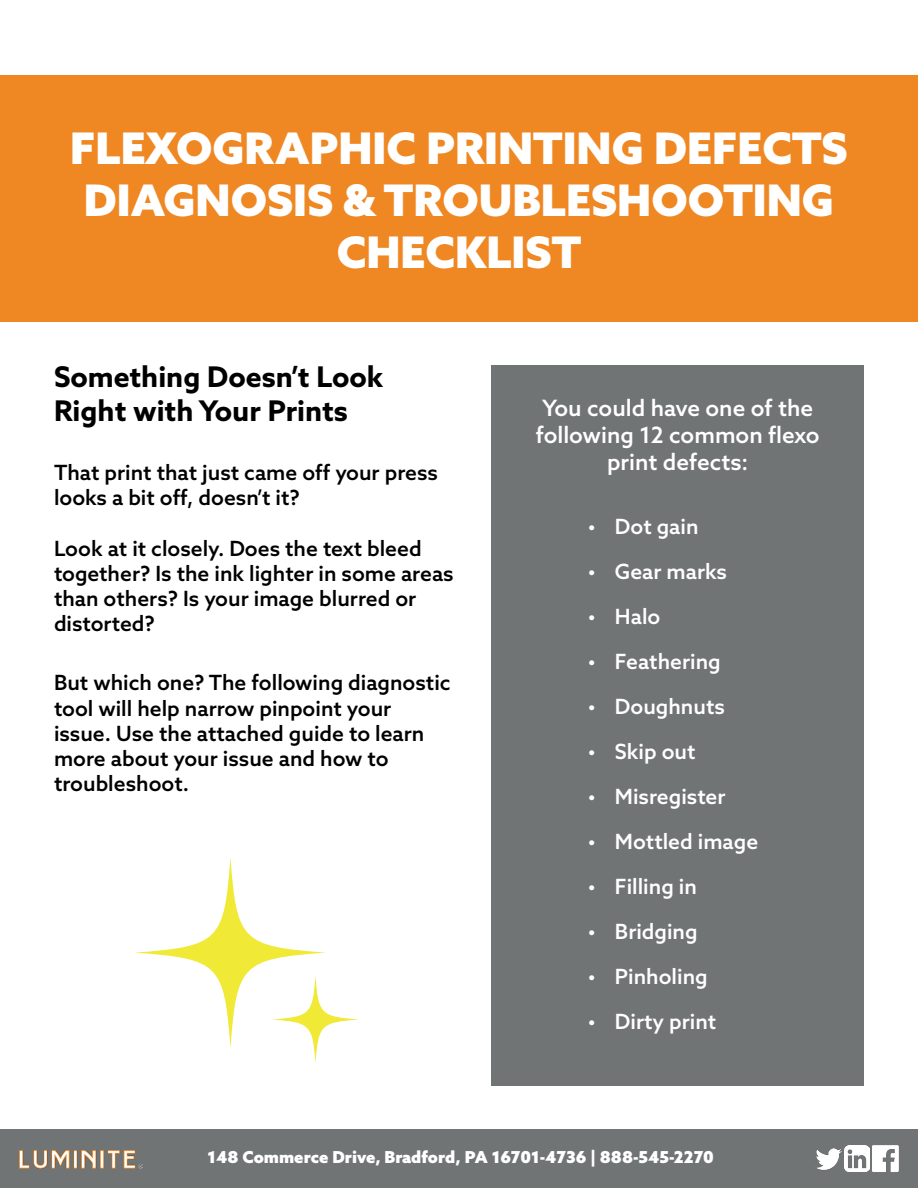
<style>
.page{position:relative;width:918px;height:1188px;background:#fff}
.page>*{position:absolute;margin:0;border:0;box-sizing:border-box;transform-origin:0 0}
.t1{font:900 43.5px/52.2px "Azo Sans";color:#fff;text-align:center}
.t2{font:700 28.5px/34.2px "Azo Sans";color:#000}
.t3{font:500 22.5px/27px "Azo Sans";color:#fff;text-align:center}
.t4{font:500 21px/25.2px "Azo Sans";color:#000}
.t5{font:500 21px "Azo Sans";color:#fff}
.t6{font:900 16.5px "Azo Sans";color:#fff}
</style>
<div class="page">
<div style="left:0;top:76px;width:918px;height:246px;background:#ef8722"></div>
<div style="left:0;top:1130px;width:918px;height:58px;background:#717475"></div>
<div style="left:491px;top:365px;width:373px;height:720px;background:#717475"></div>
<svg style="left:135px;top:857px;width:191px;height:191px"></svg>
<svg style="left:272px;top:976px;width:87px;height:87px"></svg>
<img style="left:816px;top:1148px;width:26px;height:22px">
<img style="left:844px;top:1146px;width:26px;height:26px">
<img style="left:872px;top:1145px;width:27px;height:27px">
<img style="left:20px;top:1150px;width:123px;height:18px">
<h1 class="t1" style="left:70px;top:121px;width:779px">FLEXOGRAPHIC PRINTING DEFECTS<br>DIAGNOSIS &amp; TROUBLESHOOTING<br>CHECKLIST</h1>
<h2 class="t2" style="left:54px;top:359px;width:331px">Something Doesn’t Look<br>Right with Your Prints</h2>
<p class="t4" style="left:54px;top:460px;width:385px">That print that just came off your press looks a bit off, doesn’t it?</p>
<p class="t4" style="left:54px;top:535px;width:401px">Look at it closely. Does the text bleed together? Is the ink lighter in some areas than others? Is your image blurred or distorted?</p>
<p class="t4" style="left:54px;top:670px;width:398px">But which one? The following diagnostic tool will help narrow pinpoint your issue. Use the attached guide to learn more about your issue and how to troubleshoot.</p>
<p class="t3" style="left:536px;top:395px;width:285px">You could have one of the following 12 common flexo print defects:</p>
<p class="t5" style="left:588px;top:512px;width:112px">• Dot gain</p>
<p class="t5" style="left:588px;top:557px;width:140px">• Gear marks</p>
<p class="t5" style="left:588px;top:602px;width:74px">• Halo</p>
<p class="t5" style="left:588px;top:647px;width:134px">• Feathering</p>
<p class="t5" style="left:588px;top:692px;width:138px">• Doughnuts</p>
<p class="t5" style="left:588px;top:737px;width:109px">• Skip out</p>
<p class="t5" style="left:588px;top:782px;width:139px">• Misregister</p>
<p class="t5" style="left:588px;top:827px;width:172px">• Mottled image</p>
<p class="t5" style="left:588px;top:872px;width:111px">• Filling in</p>
<p class="t5" style="left:588px;top:918px;width:111px">• Bridging</p>
<p class="t5" style="left:588px;top:963px;width:121px">• Pinholing</p>
<p class="t5" style="left:588px;top:1008px;width:130px">• Dirty print</p>
<p class="t6" style="left:208px;top:1146px;width:508px">148 Commerce Drive, Bradford, PA 16701-4736 | 888-545-2270</p>
</div>
